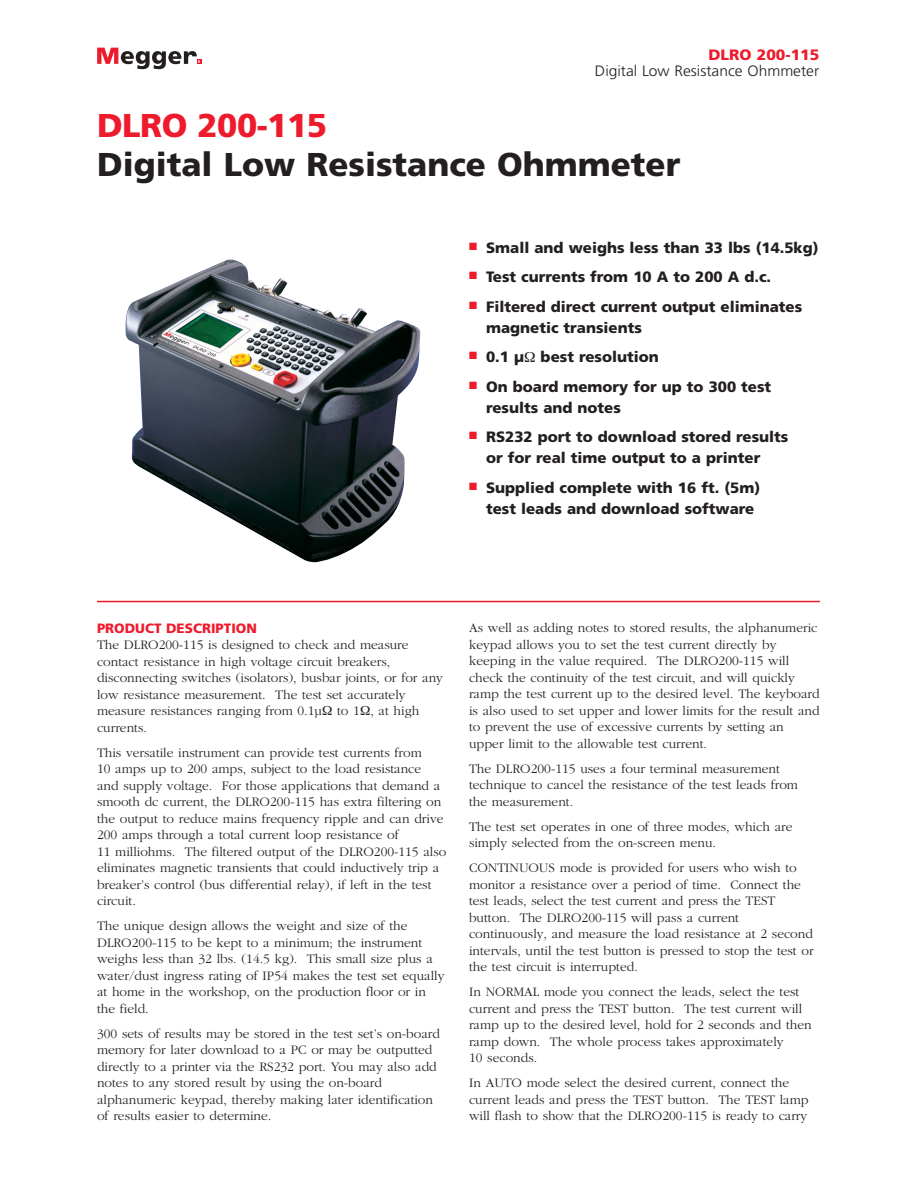
<style>
.page{position:relative;width:918px;height:1188px;background:#fff}
.page>*{position:absolute;margin:0;border:0;box-sizing:border-box;transform-origin:0 0}
.t1{font:900 33px "Frutiger";color:#231f1f}
.t2{font:900 33px "Frutiger";letter-spacing:-.015em;color:#ee1b2d}
.t3{font:900 15px/21px "Frutiger";color:#231f1f}
.t4{font:300 15px "Frutiger";color:#231f1f;scale:1.04 1}
.t5{font:900 15px "Frutiger";color:#ee1b2d;scale:1.04 1}
.t6{font:300 13.5px/16.5px "Garamond";color:#231f1f}
.t7{font:900 13.5px "Frutiger";color:#ee1b2d}
</style>
<div class="page">
<svg style="left:97px;top:48px;width:104px;height:21px"></svg>
<hr style="left:97px;top:601px;width:723px;height:1px;background:#ee1b2d">
<img style="left:125px;top:259px;width:296px;height:303px">
<p class="t5" style="left:708px;top:49px;width:108px">DLRO 200-115</p>
<p class="t4" style="left:595px;top:65px;width:217px">Digital Low Resistance Ohmmeter</p>
<h1 class="t2" style="left:97px;top:113px;width:231px">DLRO 200-115</h1>
<h1 class="t1" style="left:97px;top:152px;width:585px">Digital Low Resistance Ohmmeter</h1>
<p class="t3" style="left:469px;top:238px;width:351px"><sup>■</sup> Small and weighs less than 33 lbs (14.5kg)</p>
<p class="t3" style="left:469px;top:268px;width:304px"><sup>■</sup> Test currents from 10 A to 200 A d.c.</p>
<p class="t3" style="left:486px;top:297px;width:318px;text-indent:-17px"><sup>■</sup> Filtered direct current output eliminates magnetic transients</p>
<p class="t3" style="left:469px;top:348px;width:191px"><sup>■</sup> 0.1 µ best resolution</p>
<p class="t3" style="left:486px;top:377px;width:287px;text-indent:-17px"><sup>■</sup> On board memory for up to 300 test results and notes</p>
<p class="t3" style="left:486px;top:428px;width:304px;text-indent:-17px"><sup>■</sup> RS232 port to download stored results or for real time output to a printer</p>
<p class="t3" style="left:486px;top:478px;width:276px;text-indent:-17px"><sup>■</sup> Supplied complete with 16 ft. (5m) test leads and download software</p>
<p class="t7" style="left:97px;top:623px;width:161px">PRODUCT DESCRIPTION</p>
<p class="t6" style="left:97px;top:638px;width:348px">The DLRO200-115 is designed to check and measure contact resistance in high voltage circuit breakers, disconnecting switches (isolators), busbar joints, or for any low resistance measurement. The test set accurately measure resistances ranging from 0.1µ to 1 , at high currents.</p>
<p class="t6" style="left:97px;top:745px;width:351px">This versatile instrument can provide test currents from<br>10 amps up to 200 amps, subject to the load resistance<br>and supply voltage. For those applications that demand a smooth dc current, the DLRO200-115 has extra filtering on the output to reduce mains frequency ripple and can drive 200 amps through a total current loop resistance of<br>11 milliohms. The filtered output of the DLRO200-115 also eliminates magnetic transients that could inductively trip a breaker’s control (bus differential relay), if left in the test circuit.</p>
<p class="t6" style="left:97px;top:919px;width:349px">The unique design allows the weight and size of the DLRO200-115 to be kept to a minimum; the instrument weighs less than 32 lbs. (14.5 kg). This small size plus a water/dust ingress rating of IP54 makes the test set equally at home in the workshop, on the production floor or in the field.</p>
<p class="t6" style="left:97px;top:1026px;width:345px">300 sets of results may be stored in the test set’s on-board memory for later download to a PC or may be outputted directly to a printer via the RS232 port. You may also add notes to any stored result by using the on-board alphanumeric keypad, thereby making later identification of results easier to determine.</p>
<p class="t6" style="left:469px;top:621px;width:352px">As well as adding notes to stored results, the alphanumeric keypad allows you to set the test current directly by keeping in the value required. The DLRO200-115 will check the continuity of the test circuit, and will quickly ramp the test current up to the desired level. The keyboard is also used to set upper and lower limits for the result and to prevent the use of excessive currents by setting an upper limit to the allowable test current.</p>
<p class="t6" style="left:469px;top:761px;width:330px">The DLRO200-115 uses a four terminal measurement technique to cancel the resistance of the test leads from the measurement.</p>
<p class="t6" style="left:469px;top:819px;width:325px">The test set operates in one of three modes, which are simply selected from the on-screen menu.</p>
<p class="t6" style="left:469px;top:861px;width:346px">CONTINUOUS mode is provided for users who wish to monitor a resistance over a period of time. Connect the test leads, select the test current and press the TEST button. The DLRO200-115 will pass a current continuously, and measure the load resistance at 2 second intervals, until the test button is pressed to stop the test or the test circuit is interrupted.</p>
<p class="t6" style="left:469px;top:985px;width:344px">In NORMAL mode you connect the leads, select the test current and press the TEST button. The test current will ramp up to the desired level, hold for 2 seconds and then ramp down. The whole process takes approximately<br>10 seconds.</p>
<p class="t6" style="left:469px;top:1076px;width:341px">In AUTO mode select the desired current, connect the current leads and press the TEST button. The TEST lamp will flash to show that the DLRO200-115 is ready to carry</p>
</div>
